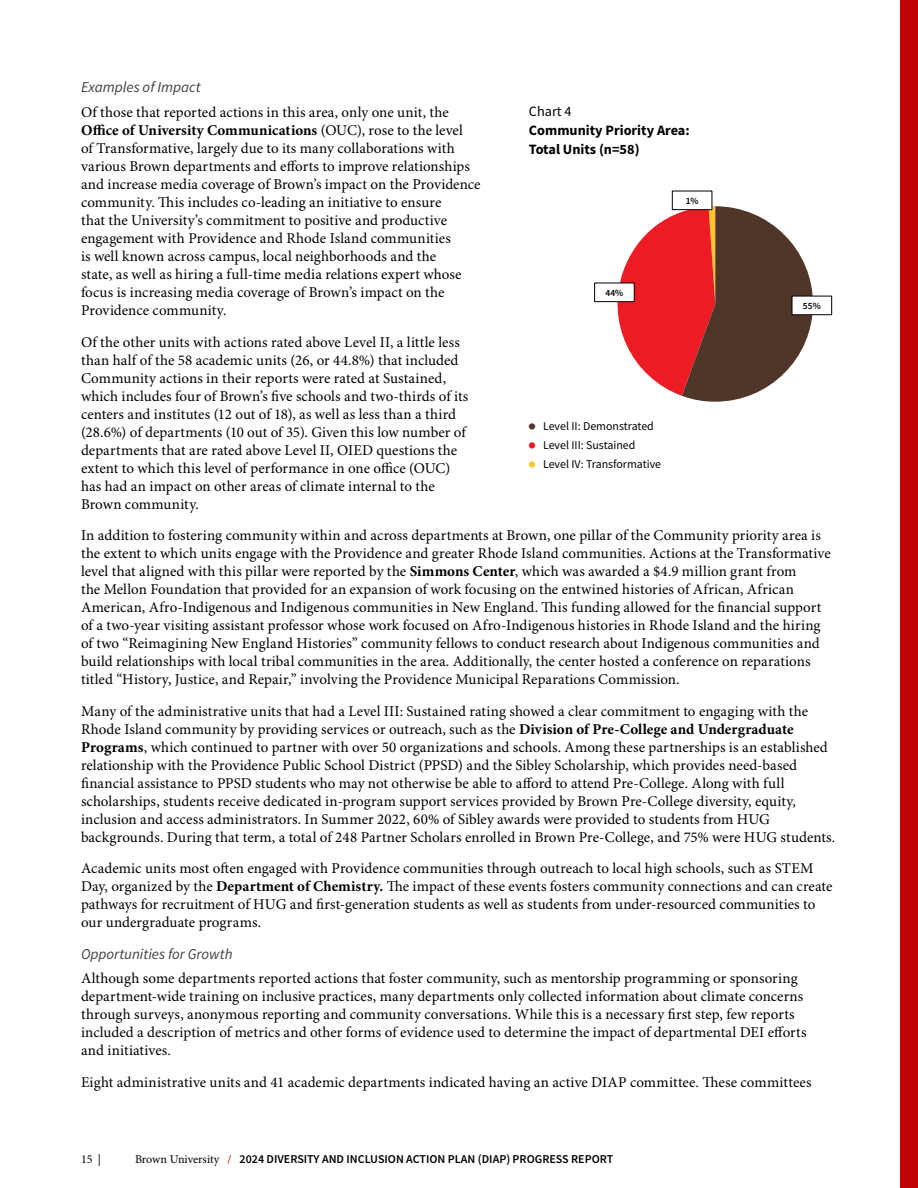
<style>
.page{position:relative;width:918px;height:1188px;background:#fff}
.page>*{position:absolute;margin:0;border:0;box-sizing:border-box;transform-origin:0 0}
.t1{font:15px/18px "Minion Pro";letter-spacing:.005em;color:#000}
.t2{font:italic 15px "Source Sans Pro";color:#414042}
.t3{font:700 14.25px/19px "Source Sans Pro";color:#000}
.t4{font:14.25px "Source Sans Pro";color:#000}
.t5{font:600 12px "Source Sans Pro";color:#000}
.t6{font:12px "Minion Pro";color:#000}
.t7{font:11.85px "Source Sans Pro";color:#000}
.t8{font:600 9.45px "Source Sans Pro";color:#000}
.s1{font-weight:700}
.s2{font-family:"Area Variable";font-weight:100;color:#503629}
.s3{font-family:"Area Variable";font-weight:100;color:#ed1c24}
.s4{font-family:"Area Variable";font-weight:100;color:#ffc629}
.s5{font-family:"Minion Pro";font-weight:400}
.s6{font-family:"Minion Pro";font-weight:400;color:#c00404}
</style>
<div class="page">
<div style="left:900px;top:0;width:18px;height:1188px;background:#c00404"></div>
<svg style="left:605px;top:206px;width:208px;height:196px"></svg>
<div style="left:672px;top:191px;width:40px;height:19px;background:#fff"></div>
<div style="left:672px;top:191px;width:40px;height:19px;border:1px solid #000"></div>
<div style="left:595px;top:283px;width:39px;height:19px;background:#fff"></div>
<div style="left:594px;top:283px;width:41px;height:19px;border:1px solid #000"></div>
<div style="left:792px;top:296px;width:40px;height:19px;background:#fff"></div>
<div style="left:792px;top:296px;width:40px;height:19px;border:1px solid #000"></div>
<p class="t2" style="left:81px;top:78px;width:121px">Examples of Impact</p>
<p class="t1" style="left:81px;top:104px;width:401px">Of those that reported actions in this area, only one unit, the <span class="s1">Office of University Communications</span> (OUC), rose to the level<br>of Transformative, largely due to its many collaborations with various Brown departments and efforts to improve relationships and increase media coverage of Brown’s impact on the Providence community. This includes co-leading an initiative to ensure<br>that the University’s commitment to positive and productive engagement with Providence and Rhode Island communities<br>is well known across campus, local neighborhoods and the<br>state, as well as hiring a full-time media relations expert whose focus is increasing media coverage of Brown’s impact on the Providence community.</p>
<p class="t1" style="left:81px;top:333px;width:389px">Of the other units with actions rated above Level II, a little less than half of the 58 academic units (26, or 44.8%) that included Community actions in their reports were rated at Sustained, which includes four of Brown’s five schools and two-thirds of its centers and institutes (12 out of 18), as well as less than a third (28.6%) of departments (10 out of 35). Given this low number of departments that are rated above Level II, OIED questions the extent to which this level of performance in one office (OUC) has had an impact on other areas of climate internal to the Brown community.</p>
<p class="t1" style="left:81px;top:527px;width:751px">In addition to fostering community within and across departments at Brown, one pillar of the Community priority area is the extent to which units engage with the Providence and greater Rhode Island communities. Actions at the Transformative level that aligned with this pillar were reported by the <span class="s1">Simmons Center</span>, which was awarded a $4.9 million grant from<br>the Mellon Foundation that provided for an expansion of work focusing on the entwined histories of African, African American, Afro-Indigenous and Indigenous communities in New England. This funding allowed for the financial support of a two-year visiting assistant professor whose work focused on Afro-Indigenous histories in Rhode Island and the hiring of two “Reimagining New England Histories” community fellows to conduct research about Indigenous communities and build relationships with local tribal communities in the area. Additionally, the center hosted a conference on reparations titled “History, Justice, and Repair,” involving the Providence Municipal Reparations Commission.</p>
<p class="t1" style="left:81px;top:702px;width:756px">Many of the administrative units that had a Level III: Sustained rating showed a clear commitment to engaging with the Rhode Island community by providing services or outreach, such as the <span class="s1">Division of Pre-College and Undergraduate Programs</span>, which continued to partner with over 50 organizations and schools. Among these partnerships is an established relationship with the Providence Public School District (PPSD) and the Sibley Scholarship, which provides need-based financial assistance to PPSD students who may not otherwise be able to afford to attend Pre-College. Along with full scholarships, students receive dedicated in-program support services provided by Brown Pre-College diversity, equity, inclusion and access administrators. In Summer 2022, 60% of Sibley awards were provided to students from HUG backgrounds. During that term, a total of 248 Partner Scholars enrolled in Brown Pre-College, and 75% were HUG students.</p>
<p class="t1" style="left:81px;top:860px;width:753px">Academic units most often engaged with Providence communities through outreach to local high schools, such as STEM Day, organized by the <span class="s1">Department of Chemistry.</span> The impact of these events fosters community connections and can create pathways for recruitment of HUG and first-generation students as well as students from under-resourced communities to our undergraduate programs.</p>
<p class="t2" style="left:81px;top:944px;width:153px">Opportunities for Growth</p>
<p class="t1" style="left:81px;top:970px;width:727px">Although some departments reported actions that foster community, such as mentorship programming or sponsoring department-wide training on inclusive practices, many departments only collected information about climate concerns through surveys, anonymous reporting and community conversations. While this is a necessary first step, few reports included a description of metrics and other forms of evidence used to determine the impact of departmental DEI efforts and initiatives.</p>
<p class="t1" style="left:81px;top:1074px;width:732px">Eight administrative units and 41 academic departments indicated having an active DIAP committee. These committees</p>
<p class="t4" style="left:529px;top:102px;width:44px">Chart 4</p>
<p class="t3" style="left:529px;top:120px;width:162px">Community Priority Area:<br>Total Units (n=58)</p>
<p class="t8" style="left:686px;top:194px;width:14px">1%</p>
<p class="t8" style="left:606px;top:286px;width:19px">44%</p>
<p class="t8" style="left:803px;top:299px;width:19px">55%</p>
<p class="t7" style="left:529px;top:418px;width:127px"><span class="s2">●</span> Level II: Demonstrated</p>
<p class="t7" style="left:529px;top:437px;width:108px"><span class="s3">●</span> Level III: Sustained</p>
<p class="t7" style="left:529px;top:456px;width:134px"><span class="s4">●</span> Level IV: Transformative</p>
<p class="t6" style="left:81px;top:1151px;width:22px">15 |</p>
<p class="t5" style="left:135px;top:1151px;width:480px"><span class="s5">Brown University</span> <span class="s6">/</span> 2024 DIVERSITY AND INCLUSION ACTION PLAN (DIAP) PROGRESS REPORT</p>
</div>
